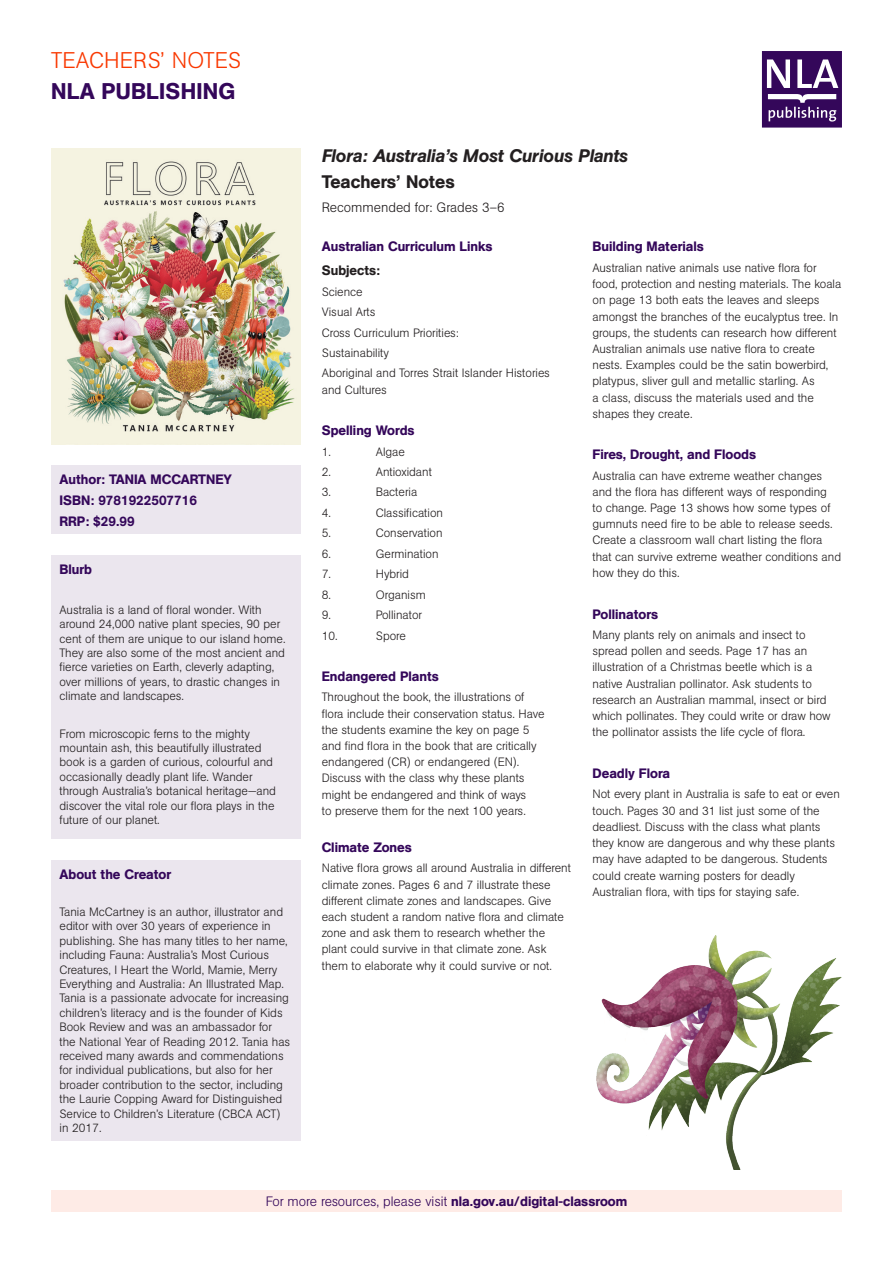
<style>
.page{position:relative;width:893px;height:1263px;background:#fff}
.page>*{position:absolute;margin:0;border:0;box-sizing:border-box;transform-origin:0 0}
.t1{font:300 22.5px "AG Book Pro";letter-spacing:.01em;color:#f93801}
.t2{font:500 22.5px "AG Book Pro";letter-spacing:.01em;color:#34075a}
.t3{font:italic 500 18px "AG Book Pro";color:#231f20}
.t4{font:500 18px "AG Book Pro";color:#231f20}
.t5{font:500 13.5px/20.9px "AG Book Pro";color:#34075a}
.t6{font:300 13.5px "AG Book Pro";color:#34075a}
.t7{font:300 13.5px "AG Book Pro";color:#231f20}
.t8{font:500 13.5px "AG Book Pro";color:#231f20}
.t9{font:300 12px/16.2px "AG Book Pro";color:#231f20}
.s1{font-weight:500}
</style>
<div class="page">
<svg style="left:762px;top:51px;width:80px;height:77px"></svg>
<div style="left:51px;top:465px;width:249px;height:69px;background:#ebe6ee"></div>
<img style="left:51px;top:149px;width:249px;height:295px">
<div style="left:51px;top:556px;width:249px;height:283px;background:#ebe6ee"></div>
<div style="left:51px;top:1190px;width:791px;height:22px;background:#feebe6"></div>
<div style="left:51px;top:860px;width:249px;height:280px;background:#ebe6ee"></div>
<img style="left:596px;top:935px;width:246px;height:234px">
<h1 class="t1" style="left:51px;top:45px;width:192px">TEACHERS’ NOTES</h1>
<h1 class="t2" style="left:51px;top:77px;width:186px">NLA PUBLISHING</h1>
<p class="t5" style="left:60px;top:469px;width:174px">Author: TANIA MCCARTNEY<br>ISBN: 9781922507716<br>RRP: $29.99</p>
<p class="t5" style="left:60px;top:559px;width:34px">Blurb</p>
<p class="t9" style="left:60px;top:602px;width:228px;line-height:14.4px">Australia is a land of floral wonder. With around 24,000 native plant species, 90 per cent of them are unique to our island home.<br>They are also some of the most ancient and fierce varieties on Earth, cleverly adapting, over millions of years, to drastic changes in climate and landscapes.</p>
<p class="t9" style="left:60px;top:726px;width:218px;line-height:14.4px">From microscopic ferns to the mighty mountain ash, this beautifully illustrated book is a garden of curious, colourful and occasionally deadly plant life. Wander through Australia’s botanical heritage—and discover the vital role our flora plays in the future of our planet.</p>
<p class="t5" style="left:60px;top:863px;width:113px">About the Creator</p>
<p class="t9" style="left:60px;top:904px;width:232px;line-height:14.4px">Tania McCartney is an author, illustrator and editor with over 30 years of experience in publishing. She has many titles to her name, including Fauna: Australia’s Most Curious Creatures, I Heart the World, Mamie, Merry Everything and Australia: An Illustrated Map.<br>Tania is a passionate advocate for increasing children’s literacy and is the founder of Kids Book Review and was an ambassador for the National Year of Reading 2012. Tania has received many awards and commendations for individual publications, but also for her broader contribution to the sector, including the Laurie Copping Award for Distinguished Service to Children’s Literature (CBCA ACT) in 2017.</p>
<h2 class="t3" style="left:322px;top:144px;width:308px">Flora: Australia’s Most Curious Plants</h2>
<h2 class="t4" style="left:322px;top:170px;width:134px">Teachers’ Notes</h2>
<p class="t7" style="left:322px;top:198px;width:184px">Recommended for: Grades 3–6</p>
<p class="t5" style="left:322px;top:236px;width:172px">Australian Curriculum Links</p>
<p class="t8" style="left:322px;top:262px;width:60px">Subjects:</p>
<p class="t9" style="left:322px;top:281px;width:230px;line-height:20.4px">Science<br>Visual Arts<br>Cross Curriculum Priorities:<br>Sustainability<br>Aboriginal and Torres Strait Islander Histories</p>
<p class="t9" style="left:322px;top:381px;width:66px">and Cultures</p>
<p class="t5" style="left:322px;top:420px;width:94px">Spelling Words</p>
<p class="t9" style="left:322px;top:443px;width:11px">1.</p>
<p class="t9" style="left:376px;top:443px;width:31px">Algae</p>
<p class="t9" style="left:322px;top:463px;width:11px">2.</p>
<p class="t9" style="left:376px;top:463px;width:58px">Antioxidant</p>
<p class="t9" style="left:322px;top:484px;width:11px">3.</p>
<p class="t9" style="left:376px;top:484px;width:43px">Bacteria</p>
<p class="t9" style="left:322px;top:504px;width:11px">4.</p>
<p class="t9" style="left:376px;top:504px;width:69px">Classification</p>
<p class="t9" style="left:322px;top:525px;width:11px">5.</p>
<p class="t9" style="left:376px;top:525px;width:68px">Conservation</p>
<p class="t9" style="left:322px;top:545px;width:11px">6.</p>
<p class="t9" style="left:376px;top:545px;width:64px">Germination</p>
<p class="t9" style="left:322px;top:566px;width:11px">7.</p>
<p class="t9" style="left:376px;top:566px;width:35px">Hybrid</p>
<p class="t9" style="left:322px;top:586px;width:11px">8.</p>
<p class="t9" style="left:376px;top:586px;width:51px">Organism</p>
<p class="t9" style="left:322px;top:607px;width:11px">9.</p>
<p class="t9" style="left:376px;top:607px;width:48px">Pollinator</p>
<p class="t9" style="left:322px;top:627px;width:17px">10.</p>
<p class="t9" style="left:376px;top:627px;width:32px">Spore</p>
<p class="t5" style="left:322px;top:666px;width:119px">Endangered Plants</p>
<p class="t9" style="left:322px;top:689px;width:224px">Throughout the book, the illustrations of flora include their conservation status. Have the students examine the key on page 5 and find flora in the book that are critically endangered (CR) or endangered (EN).<br>Discuss with the class why these plants might be endangered and think of ways<br>to preserve them for the next 100 years.</p>
<p class="t5" style="left:322px;top:836px;width:92px">Climate Zones</p>
<p class="t9" style="left:322px;top:860px;width:251px">Native flora grows all around Australia in different climate zones. Pages 6 and 7 illustrate these different climate zones and landscapes. Give each student a random native flora and climate zone and ask them to research whether the plant could survive in that climate zone. Ask them to elaborate why it could survive or not.</p>
<p class="t5" style="left:592px;top:236px;width:113px">Building Materials</p>
<p class="t9" style="left:592px;top:259px;width:250px">Australian native animals use native flora for food, protection and nesting materials. The koala on page 13 both eats the leaves and sleeps amongst the branches of the eucalyptus tree. In groups, the students can research how different Australian animals use native flora to create nests. Examples could be the satin bowerbird, platypus, sliver gull and metallic starling. As<br>a class, discuss the materials used and the shapes they create.</p>
<p class="t5" style="left:592px;top:444px;width:165px">Fires, Drought, and Floods</p>
<p class="t9" style="left:592px;top:467px;width:250px">Australia can have extreme weather changes and the flora has different ways of responding<br>to change. Page 13 shows how some types of gumnuts need fire to be able to release seeds.<br>Create a classroom wall chart listing the flora that can survive extreme weather conditions and how they do this.</p>
<p class="t5" style="left:592px;top:603px;width:67px">Pollinators</p>
<p class="t9" style="left:592px;top:626px;width:240px">Many plants rely on animals and insect to spread pollen and seeds. Page 17 has an illustration of a Christmas beetle which is a native Australian pollinator. Ask students to research an Australian mammal, insect or bird which pollinates. They could write or draw how the pollinator assists the life cycle of flora.</p>
<p class="t5" style="left:592px;top:763px;width:79px">Deadly Flora</p>
<p class="t9" style="left:592px;top:786px;width:249px">Not every plant in Australia is safe to eat or even touch. Pages 30 and 31 list just some of the deadliest. Discuss with the class what plants they know are dangerous and why these plants may have adapted to be dangerous. Students could create warning posters for deadly Australian flora, with tips for staying safe.</p>
<p class="t6" style="left:266px;top:1193px;width:363px">For more resources, please visit <span class="s1">nla.gov.au/digital-classroom</span></p>
</div>
